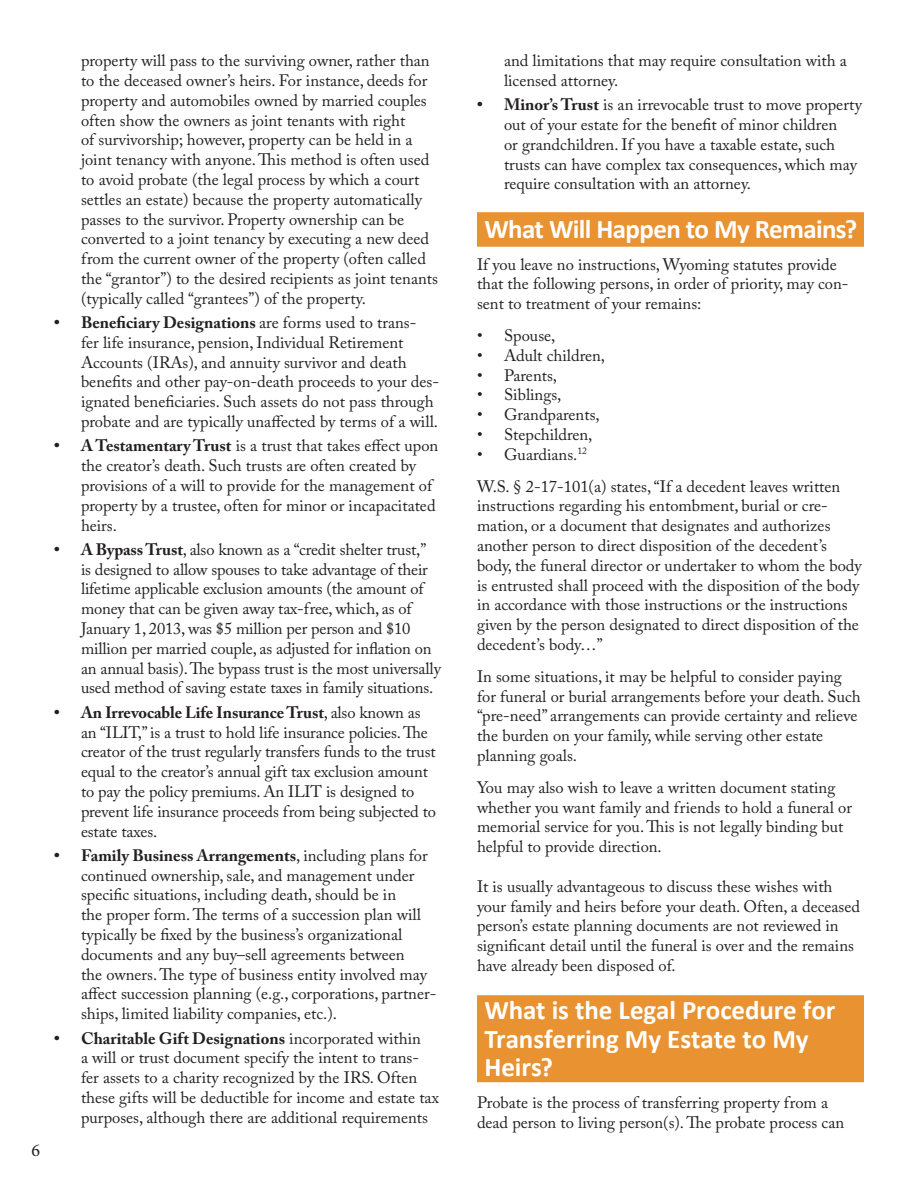
<style>
.page{position:relative;width:918px;height:1188px;background:#fff}
.page>*{position:absolute;margin:0;border:0;box-sizing:border-box;transform-origin:0 0}
.Headings{font:700 27px/28.5px "Calibri";letter-spacing:-.005em;color:#fff}
.Heading2{font:700 27px "Calibri";letter-spacing:-.025em;color:#fff}
.t1{font:18px "Minion Pro";color:#231f20}
.Body{font:16.5px/19.8px "Adobe Caslon Pro";color:#231f20}
.s1{font-weight:700}
</style>
<div class="page">
<div style="left:477px;top:212px;width:387px;height:35px;background:#e99231"></div>
<div style="left:477px;top:995px;width:387px;height:87px;background:#e99231"></div>
<p class="t1" style="left:32px;top:1138px;width:10px">6</p>
<p class="Body" style="left:81px;top:51px;width:359px">property will pass to the surviving owner, rather than to the deceased owner’s heirs. For instance, deeds for property and automobiles owned by married couples often show the owners as joint tenants with right<br>of survivorship; however, property can be held in a joint tenancy with anyone. This method is often used to avoid probate (the legal process by which a court settles an estate) because the property automatically passes to the survivor. Property ownership can be converted to a joint tenancy by executing a new deed from the current owner of the property (often called the “grantor”) to the desired recipients as joint tenants (typically called “grantees”) of the property.</p>
<p class="Body" style="left:81px;top:312px;width:360px;text-indent:-27px"><span class="s1">• Beneficiary Designations</span> are forms used to trans-<br>fer life insurance, pension, Individual Retirement Accounts (IRAs), and annuity survivor and death benefits and other pay-on-death proceeds to your des&shy;ignated beneficiaries. Such assets do not pass through probate and are typically unaffected by terms of a will.</p>
<p class="Body" style="left:81px;top:436px;width:359px;text-indent:-27px"><span class="s1">• A Testamentary Trust</span> is a trust that takes effect upon the creator’s death. Such trusts are often created by provisions of a will to provide for the management of property by a trustee, often for minor or incapacitated heirs.</p>
<p class="Body" style="left:81px;top:539px;width:362px;text-indent:-27px"><span class="s1">• A Bypass Trust</span>, also known as a “credit shelter trust,”<br>is designed to allow spouses to take advantage of their lifetime applicable exclusion amounts (the amount of money that can be given away tax-free, which, as of January 1, 2013, was $5 million per person and $10 million per married couple, as adjusted for inflation on an annual basis). The bypass trust is the most universally used method of saving estate taxes in family situations.</p>
<p class="Body" style="left:81px;top:702px;width:357px;text-indent:-27px"><span class="s1">• An Irrevocable Life Insurance Trust</span>, also known as an “ILIT,” is a trust to hold life insurance policies. The creator of the trust regularly transfers funds to the trust equal to the creator’s annual gift tax exclusion amount to pay the policy premiums. An ILIT is designed to prevent life insurance proceeds from being subjected to estate taxes.</p>
<p class="Body" style="left:81px;top:845px;width:357px;text-indent:-27px"><span class="s1">• Family Business Arrangements</span>, including plans for continued ownership, sale, and management under specific situations, including death, should be in<br>the proper form. The terms of a succession plan will typically be fixed by the business’s organizational documents and any buy–sell agreements between<br>the owners. The type of business entity involved may affect succession planning (e.g., corporations, partner&shy;ships, limited liability companies, etc.).</p>
<p class="Body" style="left:81px;top:1028px;width:359px;text-indent:-27px"><span class="s1">• Charitable Gift Designations</span> incorporated within<br>a will or trust document specify the intent to trans&shy;fer assets to a charity recognized by the IRS. Often these gifts will be deductible for income and estate tax purposes, although there are additional requirements</p>
<p class="Body" style="left:504px;top:51px;width:344px">and limitations that may require consultation with a licensed attorney.</p>
<p class="Body" style="left:504px;top:95px;width:359px;text-indent:-27px"><span class="s1">• Minor’s Trust</span> is an irrevocable trust to move property out of your estate for the benefit of minor children<br>or grandchildren. If you have a taxable estate, such trusts can have complex tax consequences, which may require consultation with an attorney.</p>
<p class="Heading2" style="left:484px;top:212px;width:374px">What Will Happen to My Remains?</p>
<p class="Body" style="left:477px;top:254px;width:373px">If you leave no instructions, Wyoming statutes provide that the following persons, in order of priority, may con&shy;sent to treatment of your remains:</p>
<p class="Body" style="left:477px;top:325px;width:80px">• Spouse,</p>
<p class="Body" style="left:477px;top:345px;width:130px">• Adult children,</p>
<p class="Body" style="left:477px;top:365px;width:82px">• Parents,</p>
<p class="Body" style="left:477px;top:385px;width:86px">• Siblings,</p>
<p class="Body" style="left:477px;top:405px;width:124px">• Grandparents,</p>
<p class="Body" style="left:477px;top:424px;width:117px">• Stepchildren,</p>
<p class="Body" style="left:477px;top:444px;width:112px">• Guardians.<sup>12</sup></p>
<p class="Body" style="left:477px;top:476px;width:386px">W.S. § 2-17-101(a) states, “If a decedent leaves written instructions regarding his entombment, burial or cre&shy;mation, or a document that designates and authorizes another person to direct disposition of the decedent’s body, the funeral director or undertaker to whom the body is entrusted shall proceed with the disposition of the body in accordance with those instructions or the instructions given by the person designated to direct disposition of the decedent’s body…”</p>
<p class="Body" style="left:477px;top:666px;width:385px">In some situations, it may be helpful to consider paying for funeral or burial arrangements before your death. Such “pre-need” arrangements can provide certainty and relieve the burden on your family, while serving other estate planning goals.</p>
<p class="Body" style="left:477px;top:777px;width:376px">You may also wish to leave a written document stating whether you want family and friends to hold a funeral or memorial service for you. This is not legally binding but helpful to provide direction.</p>
<p class="Body" style="left:477px;top:876px;width:385px">It is usually advantageous to discuss these wishes with your family and heirs before your death. Often, a deceased person’s estate planning documents are not reviewed in significant detail until the funeral is over and the remains have already been disposed of.</p>
<p class="Headings" style="left:484px;top:996px;width:352px">What is the Legal Procedure for<br>Transferring My Estate to My<br>Heirs?</p>
<p class="Body" style="left:477px;top:1092px;width:369px">Probate is the process of transferring property from a dead person to living person(s). The probate process can</p>
</div>
